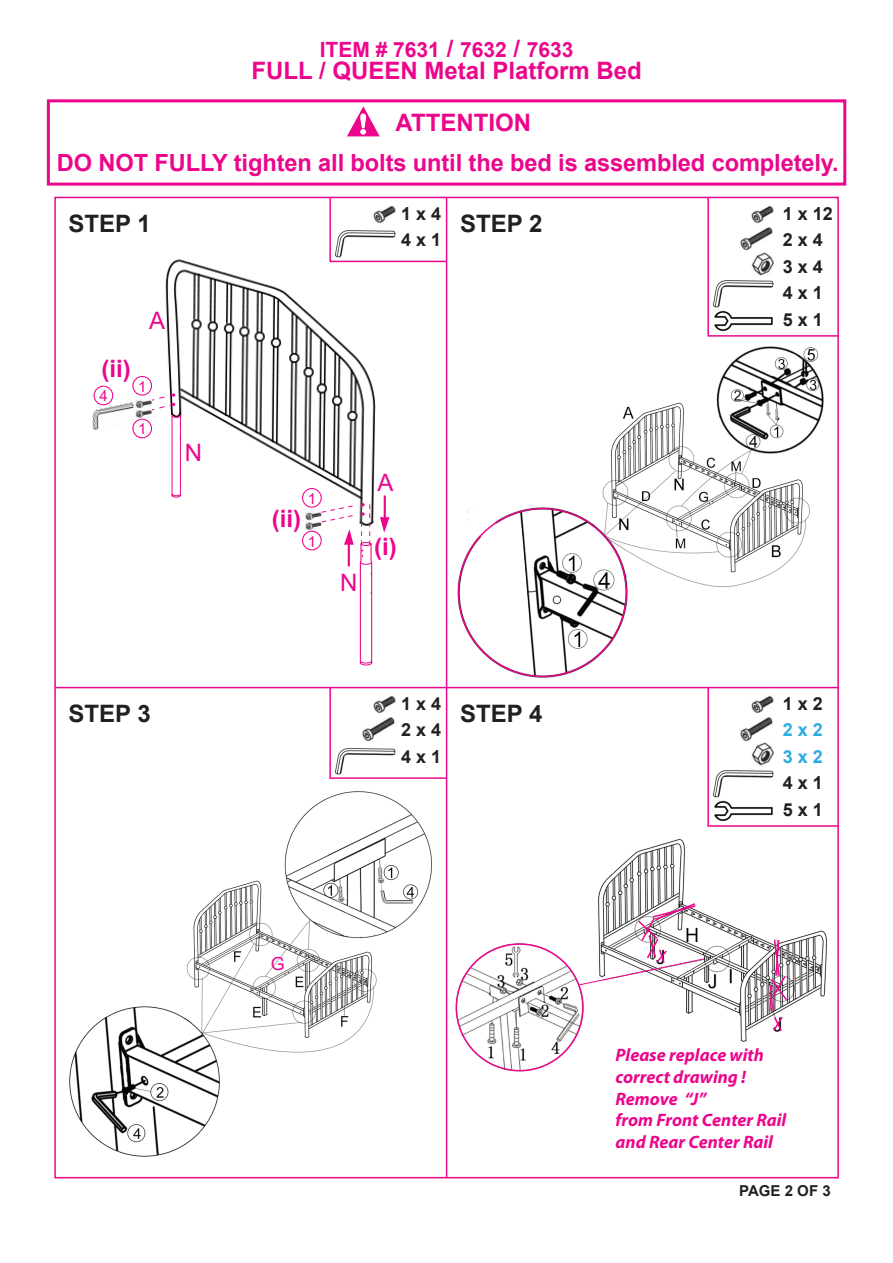
<style>
.page{position:relative;width:893px;height:1263px;background:#fff}
.page>*{position:absolute;margin:0;border:0;box-sizing:border-box;transform-origin:0 0}
.t1{font:700 24px "Arial";color:#ec068c}
.t2{font:700 24px "Arial";color:#231f20}
.t3{font:24px "Arial";color:#ec068c}
.t4{font:700 23.7px "Arial";letter-spacing:-.005em;color:#ec068c}
.t5{font:700 21px "Arial";color:#ec068c}
.t6{font:italic 700 18px/21.6px "Myriad Pro";color:#ec068c}
.t7{font:700 18px/26.5px "Arial";color:#231f20;text-align:justify}
.t8{font:700 18px/26.5px "Arial";color:#2aabe1}
.t9{font:18px "Arial";color:#ec068c}
.t10{font:700 15px "Arial";color:#231f20}
.t11{font:15px "Arial";color:#ec068c}
.s1{font-size:24px}
</style>
<div class="page">
<hr style="left:446px;top:197px;width:1px;height:981px;background:#ec068c">
<hr style="left:55px;top:687px;width:783px;height:1px;background:#ec068c">
<img style="left:598px;top:839px;width:229px;height:203px">
<img style="left:455px;top:943px;width:129px;height:129px">
<svg style="left:769px;top:938px;width:20px;height:95px"></svg>
<svg style="left:579px;top:902px;width:126px;height:84px"></svg>
<svg style="left:707px;top:686px;width:132px;height:141px"></svg>
<img style="left:711px;top:770px;width:63px;height:52px">
<img style="left:752px;top:743px;width:22px;height:22px">
<img style="left:739px;top:718px;width:35px;height:23px">
<img style="left:750px;top:695px;width:24px;height:19px">
<img style="left:69px;top:791px;width:363px;height:366px">
<svg style="left:329px;top:686px;width:119px;height:94px"></svg>
<img style="left:333px;top:747px;width:63px;height:29px">
<img style="left:361px;top:718px;width:35px;height:23px">
<img style="left:372px;top:695px;width:24px;height:19px">
<img style="left:457px;top:346px;width:367px;height:332px">
<div style="left:467px;top:504px;width:23px;height:23px;background:#fff;border-radius:50%"></div>
<svg style="left:466px;top:520px;width:63px;height:98px"></svg>
<svg style="left:707px;top:196px;width:132px;height:141px"></svg>
<img style="left:711px;top:280px;width:63px;height:52px">
<img style="left:752px;top:253px;width:22px;height:22px">
<img style="left:739px;top:228px;width:35px;height:23px">
<img style="left:750px;top:205px;width:24px;height:19px">
<img style="left:165px;top:259px;width:211px;height:264px">
<hr style="left:384px;top:495px;width:2px;height:25px;background:#ec068c">
<svg style="left:380px;top:517px;width:10px;height:16px"></svg>
<img style="left:305px;top:510px;width:16px;height:20px">
<svg style="left:321px;top:501px;width:52px;height:165px"></svg>
<div style="left:302px;top:531px;width:20px;height:19px;border:1px solid #ec068c;border-radius:50%"></div>
<div style="left:302px;top:488px;width:20px;height:20px;border:1px solid #ec068c;border-radius:50%"></div>
<img style="left:92px;top:402px;width:47px;height:30px">
<img style="left:135px;top:400px;width:16px;height:18px">
<svg style="left:151px;top:393px;width:30px;height:105px"></svg>
<div style="left:132px;top:419px;width:20px;height:19px;border:1px solid #ec068c;border-radius:50%"></div>
<div style="left:132px;top:376px;width:20px;height:20px;border:1px solid #ec068c;border-radius:50%"></div>
<div style="left:94px;top:386px;width:19px;height:19px;border:1px solid #ec068c;border-radius:50%"></div>
<svg style="left:329px;top:196px;width:119px;height:67px"></svg>
<img style="left:333px;top:230px;width:63px;height:29px">
<img style="left:372px;top:205px;width:24px;height:19px">
<div style="left:47px;top:99px;width:799px;height:87px;border:3px solid #ec068c"></div>
<svg style="left:347px;top:106px;width:33px;height:30px"></svg>
<p class="t5" style="left:320px;top:34px;width:255px">ITEM # 7631 <span class="s1">/</span> 7632 <span class="s1">/</span> 7633</p>
<h1 class="t1" style="left:251px;top:54px;width:392px">FULL / QUEEN Metal Platform Bed</h1>
<h1 class="t1" style="left:396px;top:105px;width:137px">ATTENTION</h1>
<h2 class="t4" style="left:57px;top:146px;width:783px">DO NOT FULLY tighten all bolts until the bed is assembled completely.</h2>
<h1 class="t2" style="left:69px;top:206px;width:84px">STEP 1</h1>
<h1 class="t3" style="left:149px;top:304px;width:18px">A</h1>
<h1 class="t1" style="left:101px;top:352px;width:31px">(ii)</h1>
<p class="t11" style="left:99px;top:386px;width:10px">4</p>
<p class="t11" style="left:138px;top:376px;width:10px">1</p>
<p class="t11" style="left:138px;top:419px;width:10px">1</p>
<h1 class="t3" style="left:185px;top:436px;width:19px">N</h1>
<h1 class="t2" style="left:69px;top:696px;width:84px">STEP 3</h1>
<p class="t7" style="left:401px;top:200px;width:42px">1 x 4</p>
<p class="t7" style="left:401px;top:227px;width:42px">4 x 1</p>
<h1 class="t2" style="left:460px;top:206px;width:84px">STEP 2</h1>
<h1 class="t1" style="left:272px;top:501px;width:31px">(ii)</h1>
<p class="t11" style="left:308px;top:488px;width:10px">1</p>
<p class="t11" style="left:308px;top:531px;width:10px">1</p>
<h1 class="t3" style="left:340px;top:566px;width:19px">N</h1>
<h1 class="t3" style="left:378px;top:466px;width:18px">A</h1>
<h1 class="t1" style="left:374px;top:530px;width:24px">(i)</h1>
<p class="t7" style="left:401px;top:690px;width:42px">1 x 4</p>
<p class="t7" style="left:401px;top:717px;width:42px">2 x 4</p>
<p class="t7" style="left:401px;top:743px;width:42px">4 x 1</p>
<h1 class="t2" style="left:460px;top:696px;width:84px">STEP 4</h1>
<p class="t9" style="left:271px;top:952px;width:16px">G</p>
<p class="t7" style="left:783px;top:200px;width:52px">1 x 12</p>
<p class="t7" style="left:783px;top:227px;width:42px">2 x 4<br>3 x 4<br>4 x 1</p>
<p class="t7" style="left:783px;top:307px;width:42px">5 x 1</p>
<p class="t7" style="left:783px;top:690px;width:42px">1 x 2</p>
<p class="t8" style="left:783px;top:717px;width:42px">2 x 2<br>3 x 2</p>
<p class="t7" style="left:783px;top:770px;width:42px">4 x 1</p>
<p class="t7" style="left:783px;top:797px;width:42px">5 x 1</p>
<p class="t6" style="left:615px;top:1044px;width:172px">Please replace with correct drawing !<br>Remove “J”<br>from Front Center Rail and Rear Center Rail</p>
<p class="t10" style="left:739px;top:1180px;width:93px">PAGE 2 OF 3</p>
</div>
